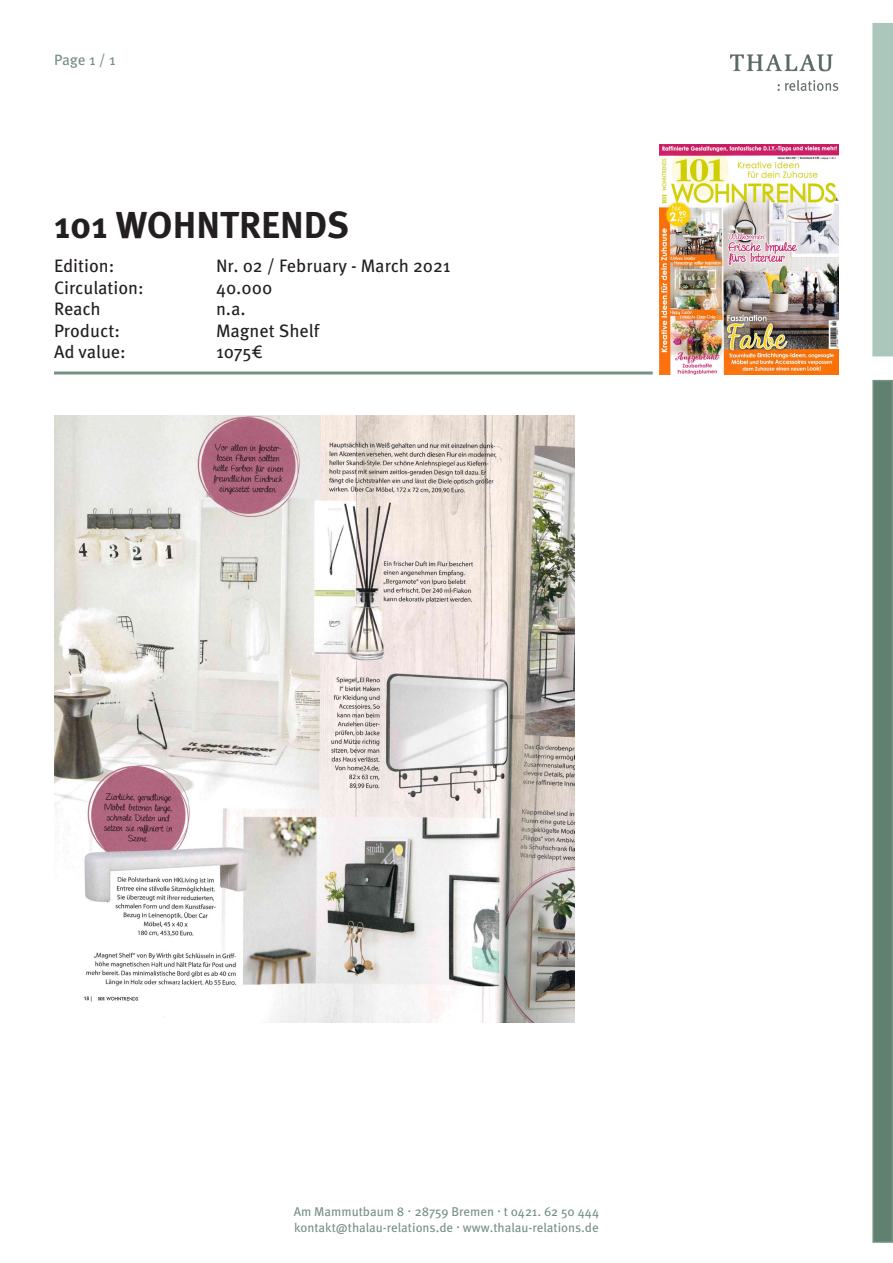
<style>
.page{position:relative;width:893px;height:1263px;background:#fff}
.page>*{position:absolute;margin:0;border:0;box-sizing:border-box;transform-origin:0 0}
.t1{font:700 37.5px "Meta OT";color:#231f20}
.t2{font:18px "Meta OT";color:#231f20}
.t3{font:15px "Meta OT";color:#758f86}
.t4{font:12.75px "Meta OT";color:#758f86}
</style>
<div class="page">
<img style="left:660px;top:145px;width:179px;height:229px">
<hr style="left:54px;top:371px;width:599px;height:3px;background:#769283">
<div style="left:873px;top:24px;width:19px;height:332px;background:#abc7bb"></div>
<div style="left:872px;top:23px;width:21px;height:333px;border:2px solid #abc7bb"></div>
<div style="left:873px;top:381px;width:19px;height:861px;background:#608170"></div>
<div style="left:872px;top:380px;width:21px;height:863px;border:2px solid #769283"></div>
<img style="left:54px;top:415px;width:521px;height:607px">
<img style="left:730px;top:54px;width:109px;height:36px">
<p class="t3" style="left:54px;top:51px;width:63px">Page 1 / 1</p>
<p class="t1" style="left:54px;top:202px;width:297px">101 WOHNTRENDS</p>
<p class="t2" style="left:54px;top:254px;width:62px">Edition:</p>
<p class="t2" style="left:216px;top:254px;width:236px">Nr. 02 / February - March 2021</p>
<p class="t2" style="left:54px;top:276px;width:91px">Circulation:</p>
<p class="t2" style="left:216px;top:276px;width:58px">40.000</p>
<p class="t2" style="left:54px;top:298px;width:48px">Reach</p>
<p class="t2" style="left:216px;top:298px;width:31px">n.a.</p>
<p class="t2" style="left:54px;top:319px;width:67px">Product:</p>
<p class="t2" style="left:216px;top:319px;width:105px">Magnet Shelf</p>
<p class="t2" style="left:54px;top:341px;width:73px">Ad value:</p>
<p class="t2" style="left:216px;top:341px;width:48px">1075€</p>
<p class="t4" style="left:294px;top:1204px;width:307px">Am Mammutbaum 8 28759 Bremen t 0421. 62 50 444</p>
<p class="t4" style="left:294px;top:1219px;width:306px">kontakt@thalau-relations.de www.thalau-relations.de</p>
</div>
